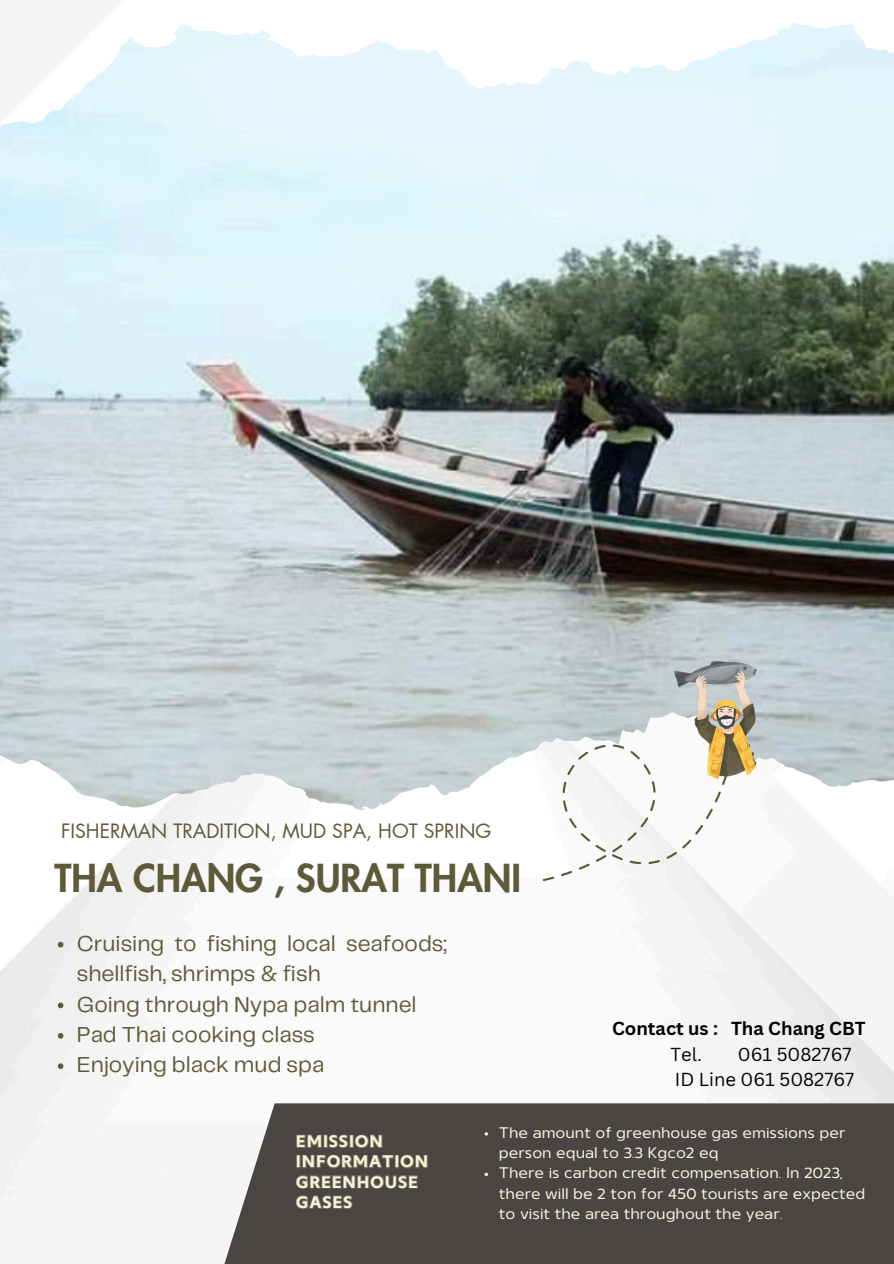
<style>
.page{position:relative;width:894px;height:1264px;background:#fff}
.page>*{position:absolute;margin:0;border:0;box-sizing:border-box;transform-origin:0 0}
.t1{font:800 37.65px "Futura LT Pro";color:#5d5a39}
.t2{font:22.5px/30.3px "Telegraf";color:#5d5a39}
.t3{font:19.35px "Futura LT Pro";color:#5d5a39}
.t4{font:18.3px/25.3px "Canva Sans";color:#000;text-align:right}
.t5{font:700 18.3px/25.3px "Canva Sans";color:#000}
.t6{font:700 16.2px/20.2px "Mero Thai";letter-spacing:.05em;color:#f8f2d9}
.t7{font:15px/20.2px "Mero Thai";color:#fbf4dd}
.s1{font-weight:400}
</style>
<div class="page">
<img style="left:0;top:24px;width:893px;height:1203px">
<img style="left:196px;top:23px;width:697px;height:696px">
<svg style="left:542px;top:720px;width:214px;height:161px"></svg>
<div style="left:212px;top:1103px;width:681px;height:160px;background:#4a4543"></div>
<img style="left:674px;top:661px;width:82px;height:117px">
<svg style="left:58px;top:941px;width:5px;height:6px"></svg>
<svg style="left:58px;top:1002px;width:5px;height:6px"></svg>
<svg style="left:58px;top:1032px;width:5px;height:6px"></svg>
<svg style="left:58px;top:1063px;width:5px;height:5px"></svg>
<svg style="left:295px;top:1133px;width:133px;height:76px;background:#59544a"></svg>
<svg style="left:484px;top:1132px;width:4px;height:3px"></svg>
<svg style="left:484px;top:1172px;width:4px;height:4px"></svg>
<p class="t3" style="left:61px;top:821px;width:431px">FISHERMAN TRADITION, MUD SPA, HOT SPRING</p>
<h3 class="t1" style="left:54px;top:861px;width:468px">THA CHANG , SURAT THANI</h3>
<h1 class="t2" style="left:77px;top:929px;width:371px">Cruising to fishing local seafoods; shellfish, shrimps &amp; fish</h1>
<p class="t2" style="left:77px;top:990px;width:341px">Going through Nypa palm tunnel</p>
<p class="t2" style="left:77px;top:1020px;width:239px">Pad Thai cooking class</p>
<p class="t2" style="left:77px;top:1050px;width:249px">Enjoying black mud spa</p>
<p class="t5" style="left:670px;top:1015px;width:197px;text-indent:-58px">Contact us : Tha Chang CBT<br><span class="s1">Tel.</span></p>
<p class="t4" style="left:674px;top:1040px;width:181px">061 5082767<br>ID Line 061 5082767</p>
<h4 class="t6" style="left:296px;top:1132px;width:134px">EMISSION<br>INFORMATION<br>GREENHOUSE<br>GASES</h4>
<p class="t7" style="left:499px;top:1123px;width:348px">The amount of greenhouse gas emissions per person equal to 3.3 Kgco2 eq</p>
<h5 class="t7" style="left:499px;top:1164px;width:368px">There is carbon credit compensation. In 2023, there will be 2 ton for 450 tourists are expected to visit the area throughout the year.</h5>
</div>
